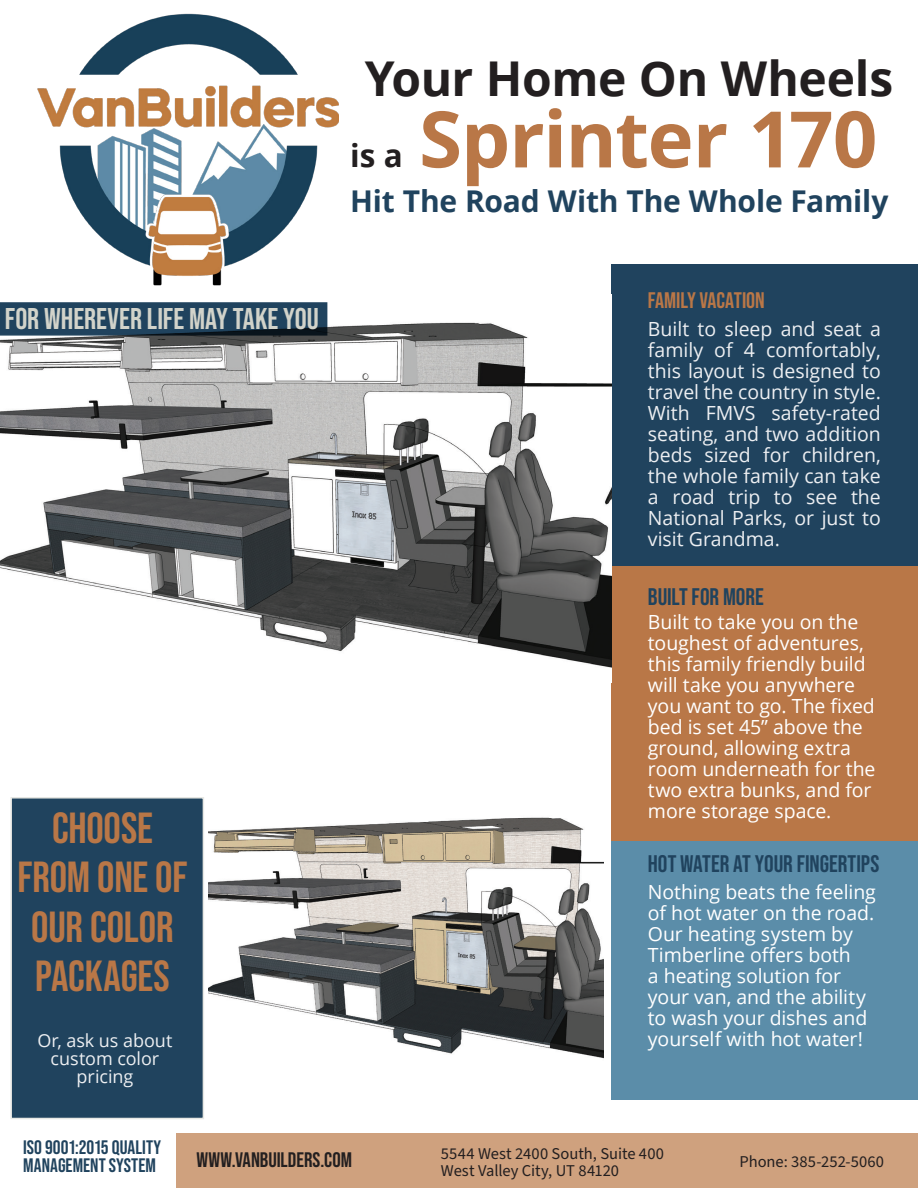
<style>
.page{position:relative;width:918px;height:1188px;background:#fff}
.page>*{position:absolute;margin:0;border:0;box-sizing:border-box;transform-origin:0 0}
._15_Content_gray_Beb{font:700 78px "Open Sans";letter-spacing:-.02em;color:#b97747}
._15_Content_gray_Beb-2{font:700 48px "Open Sans";letter-spacing:-.01em;color:#231f20}
._15_Content_gray_Beb-3{font:43.5px/49.5px "Bebas Neue";letter-spacing:-.005em;color:#b97747;text-align:center}
._15_Content_gray_Beb-4{font:700 31.5px "Open Sans";color:#231f20}
._15_Content_gray_Beb-5{font:700 30px "Open Sans";letter-spacing:-.005em;color:#20435e}
._20_Content_gray_Beb{font:30px "Bebas Neue";color:#d2d3ca}
._10_Content_gray_Beb{font:24px "Bebas Neue";letter-spacing:-.005em;color:#20435e}
._10_Content_gray_Beb-2{font:22.5px "Bebas Neue";letter-spacing:-.005em;color:#b97747}
._10_Content_gray_C_B{font:21px "Bebas Neue";color:#231f20}
._8_10_Content_black{font:19.5px/21px "Open Sans";letter-spacing:-.005em;color:#fff}
.black_full_text{font:19.5px/21px "Open Sans";color:#edeff2;text-align:justify}
._10_Content_gray_Beb-3{font:19.5px/18px "Bebas Neue";color:#20435e}
._8_10_Content_black-2{font:18px/18px "Open Sans";letter-spacing:-.005em;color:#edeff2;text-align:center}
._8_10_Content_black-3{font:16.5px/16.5px "Source Sans Pro";color:#231f20}
</style>
<div class="page">
<div style="left:612px;top:264px;width:306px;height:302px;background:#20435e"></div>
<div style="left:612px;top:566px;width:306px;height:275px;background:#b97747"></div>
<div style="left:612px;top:841px;width:306px;height:259px;background:#5b8da9"></div>
<img style="left:0;top:302px;width:612px;height:366px">
<svg style="left:0;top:302px;width:327px;height:34px;background:#20415a"></svg>
<div style="left:176px;top:1134px;width:742px;height:54px;background:#cfa17e"></div>
<img style="left:38px;top:13px;width:301px;height:273px">
<div style="left:10px;top:797px;width:194px;height:322px;background:#20435e;border:2px solid #e7e8e4"></div>
<img style="left:208px;top:817px;width:395px;height:241px">
<p class="_15_Content_gray_Beb-2" style="left:365px;top:45px;width:530px">Your Home On Wheels</p>
<p class="_20_Content_gray_Beb" style="left:5px;top:302px;width:315px">FOR WHEREVER LIFE MAY TAKE YOU</p>
<p class="_15_Content_gray_Beb-3" style="left:18px;top:802px;width:171px">CHOOSE<br>FROM ONE OF<br>OUR COLOR<br>PACKAGES</p>
<p class="_8_10_Content_black-2" style="left:37px;top:1031px;width:137px">Or, ask us about custom color pricing</p>
<p class="_15_Content_gray_Beb" style="left:419px;top:84px;width:460px">Sprinter 170</p>
<p class="_15_Content_gray_Beb-5" style="left:350px;top:180px;width:540px">Hit The Road With The Whole Family</p>
<p class="_15_Content_gray_Beb-4" style="left:350px;top:134px;width:54px">is a</p>
<p class="_10_Content_gray_Beb-2" style="left:648px;top:288px;width:118px">FAMILY VACATION</p>
<p class="black_full_text" style="left:648px;top:318px;width:234px">Built to sleep and seat a family of 4 comfortably, this layout is designed to travel the country in style.<br>With FMVS safety-rated seating, and two addition beds sized for children, the whole family can take a road trip to see the National Parks, or just to visit Grandma.</p>
<p class="_10_Content_gray_Beb" style="left:648px;top:583px;width:117px">BUILT FOR MORE</p>
<p class="_8_10_Content_black" style="left:648px;top:611px;width:229px">Built to take you on the toughest of adventures, this family friendly build will take you anywhere you want to go. The fixed bed is set 45” above the ground, allowing extra room underneath for the two extra bunks, and for more storage space.</p>
<p class="_10_Content_gray_Beb" style="left:648px;top:850px;width:233px">HOT WATER AT YOUR FINGERTIPS</p>
<p class="_8_10_Content_black" style="left:648px;top:881px;width:229px">Nothing beats the feeling of hot water on the road.<br>Our heating system by<br>Timberline offers both<br>a heating solution for your van, and the ability to wash your dishes and yourself with hot water!</p>
<p class="_10_Content_gray_Beb-3" style="left:23px;top:1138px;width:140px">ISO 9001:2015 QUALITY<br>MANAGEMENT SYSTEM</p>
<p class="_10_Content_gray_C_B" style="left:197px;top:1148px;width:157px">WWW.VANBUILDERS.COM</p>
<p class="_8_10_Content_black-3" style="left:441px;top:1146px;width:225px">5544 West 2400 South, Suite 400<br>West Valley City, UT 84120</p>
<p class="_8_10_Content_black-3" style="left:739px;top:1153px;width:146px">Phone: 385-252-5060</p>
</div>
